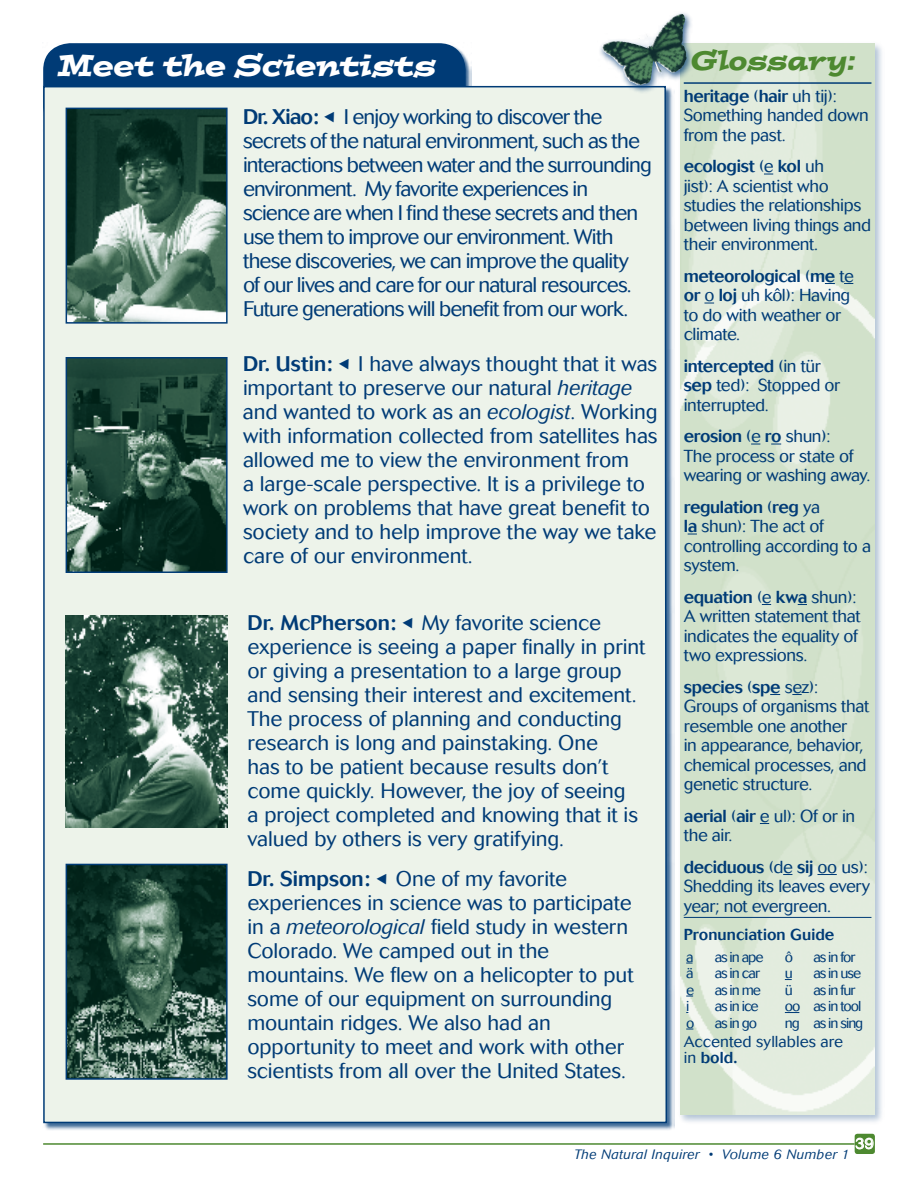
<style>
.page{position:relative;width:918px;height:1188px;background:#fff}
.page>*{position:absolute;margin:0;border:0;box-sizing:border-box;transform-origin:0 0}
.t1{font:italic 30px "Postino";letter-spacing:-.005em;color:#fff}
.t2{font:italic 27px "Postino";letter-spacing:-.005em;color:#4d8930}
.t3{font:300 21px/24px "Cosmos";letter-spacing:-.005em;color:#003b76}
.t4{font:300 21px/24px "Cosmos";letter-spacing:-.04em;color:#003b76}
.t5{font:300 17.25px/19.5px "Cosmos";letter-spacing:-.02em;color:#003b76}
.t6{font:300 15.75px/16.5px "Cosmos";letter-spacing:.005em;color:#003b76}
.t7{font:500 15.75px "Cosmos";letter-spacing:.005em;color:#003b76}
.t8{font:300 15px "Cosmos";color:#fff}
.t9{font:300 14.25px/16.5px "Cosmos";letter-spacing:-.07em;color:#003b76}
.t10{font:italic 300 13.5px "Cosmos";letter-spacing:.025em;color:#003b76}
.s1{font-weight:500}
.s2{font-family:"Quirks ICG";font-weight:400}
.s3{font-style:italic}
</style>
<div class="page">
<hr style="left:43px;top:1143px;width:812px;height:2px;background:#4d8930">
<svg style="left:855px;top:1134px;width:20px;height:20px"></svg>
<div style="left:43px;top:43px;width:423px;height:42px;background:#003b76"></div>
<div style="left:43px;top:85px;width:625px;height:1039px;background:#edf3ea"></div>
<img style="left:66px;top:615px;width:162px;height:212px">
<img style="left:69px;top:111px;width:156px;height:210px">
<div style="left:66px;top:108px;width:162px;height:216px;border:2px solid #003b76"></div>
<img style="left:69px;top:867px;width:156px;height:210px">
<div style="left:66px;top:864px;width:162px;height:216px;border:2px solid #003b76"></div>
<img style="left:69px;top:360px;width:156px;height:210px">
<div style="left:66px;top:357px;width:162px;height:216px;border:2px solid #003b76"></div>
<svg style="left:680px;top:44px;width:202px;height:1078px;background:#d4dfe2"></svg>
<img style="left:681px;top:43px;width:194px;height:1071px">
<div style="left:597px;top:9px;width:99px;height:85px;background:#003b76;opacity:.75"></div>
<img style="left:602px;top:13px;width:85px;height:72px">
<svg style="left:785px;top:1012px;width:14px;height:1px"></svg>
<hr style="left:684px;top:82px;width:187px;height:2px;background:#003b76">
<svg style="left:817px;top:874px;width:20px;height:1px"></svg>
<hr style="left:684px;top:917px;width:187px;height:1px;background:#003b76">
<h1 class="t1" style="left:58px;top:45px;width:380px">Meet the Scientists</h1>
<p class="t4" style="left:243px;top:105px;width:410px"><span class="s1">Dr. Xiao:</span> <span class="s2">6</span> I enjoy working to discover the secrets of the natural environment, such as the interactions between water and the surrounding environment. My favorite experiences in science are when I find these secrets and then use them to improve our environment. With these discoveries, we can improve the quality<br>of our lives and care for our natural resources.<br>Future generations will benefit from our work.</p>
<p class="t3" style="left:243px;top:352px;width:416px"><span class="s1">Dr. Ustin:</span> <span class="s2">6</span> I have always thought that it was important to preserve our natural <span class="s3">heritage </span>and wanted to work as an <span class="s3">ecologist</span>. Working with information collected from satellites has allowed me to view the environment from<br>a large-scale perspective. It is a privilege to work on problems that have great benefit to society and to help improve the way we take care of our environment.</p>
<p class="t3" style="left:247px;top:611px;width:399px"><span class="s1">Dr. McPherson:</span> <span class="s2">6</span> My favorite science experience is seeing a paper finally in print or giving a presentation to a large group and sensing their interest and excitement.<br>The process of planning and conducting research is long and painstaking. One<br>has to be patient because results don’t come quickly. However, the joy of seeing<br>a project completed and knowing that it is valued by others is very gratifying.</p>
<p class="t3" style="left:247px;top:867px;width:388px"><span class="s1">Dr. Simpson:</span> <span class="s2">6</span> One of my favorite experiences in science was to participate in a <span class="s3">meteorological</span> field study in western Colorado. We camped out in the mountains. We flew on a helicopter to put some of our equipment on surrounding mountain ridges. We also had an opportunity to meet and work with other scientists from all over the United States.</p>
<p class="t2" style="left:691px;top:42px;width:166px">Glossary:</p>
<p class="t5" style="left:684px;top:86px;width:187px"><span class="s1">heritage</span> (<span class="s1">hair</span> uh tij):<br>Something handed down from the past.</p>
<p class="t5" style="left:684px;top:157px;width:189px"><span class="s1">ecologist</span> (e <span class="s1">kol</span> uh<br>jist): A scientist who studies the relationships between living things and their environment.</p>
<p class="t5" style="left:684px;top:266px;width:171px"><span class="s1">meteorological</span> (<span class="s1">me</span> te <span class="s1">or</span> o <span class="s1">loj</span> uh kôl): Having to do with weather or climate.</p>
<p class="t5" style="left:684px;top:356px;width:158px"><span class="s1">intercepted</span> (in tür <span class="s1">sep</span> ted): Stopped or interrupted.</p>
<p class="t5" style="left:684px;top:427px;width:188px"><span class="s1">erosion</span> (e <span class="s1">ro</span> shun):<br>The process or state of wearing or washing away.</p>
<p class="t5" style="left:684px;top:497px;width:189px"><span class="s1">regulation</span> (<span class="s1">reg</span> ya<br><span class="s1">la</span> shun): The act of controlling according to a system.</p>
<p class="t5" style="left:684px;top:587px;width:178px"><span class="s1">equation</span> (e <span class="s1">kwa</span> shun):<br>A written statement that indicates the equality of two expressions.</p>
<p class="t5" style="left:684px;top:677px;width:187px"><span class="s1">species</span> (<span class="s1">spe</span> sez):<br>Groups of organisms that resemble one another<br>in appearance, behavior, chemical processes, and genetic structure.</p>
<p class="t5" style="left:684px;top:806px;width:173px"><span class="s1">aerial</span> (<span class="s1">air</span> e ul): Of or in the air.</p>
<p class="t5" style="left:684px;top:857px;width:188px"><span class="s1">deciduous</span> (de <span class="s1">sij</span> oo us):<br>Shedding its leaves every year; not evergreen.</p>
<p class="t7" style="left:684px;top:926px;width:152px">Pronunciation Guide</p>
<p class="t9" style="left:686px;top:949px;width:9px">a</p>
<p class="t9" style="left:715px;top:949px;width:50px">as in ape</p>
<p class="t9" style="left:686px;top:965px;width:9px">ä</p>
<p class="t9" style="left:715px;top:965px;width:47px">as in car</p>
<p class="t9" style="left:686px;top:982px;width:10px">e</p>
<p class="t9" style="left:715px;top:982px;width:48px">as in me</p>
<p class="t9" style="left:686px;top:998px;width:5px">i</p>
<p class="t9" style="left:715px;top:998px;width:45px">as in ice</p>
<p class="t9" style="left:686px;top:1015px;width:10px">o</p>
<p class="t9" style="left:715px;top:1015px;width:44px">as in go</p>
<p class="t9" style="left:785px;top:949px;width:10px">ô</p>
<p class="t9" style="left:813px;top:949px;width:44px">as in for</p>
<p class="t9" style="left:785px;top:965px;width:10px">u</p>
<p class="t9" style="left:813px;top:965px;width:49px">as in use</p>
<p class="t9" style="left:785px;top:982px;width:10px">ü</p>
<p class="t9" style="left:785px;top:982px;width:80px;text-indent:28px">as in fur oo as in tool ng as in sing</p>
<p class="t6" style="left:684px;top:1033px;width:161px">Accented syllables are in <span class="s1">bold.</span></p>
<p class="t10" style="left:574px;top:1147px;width:277px">The Natural Inquirer • Volume 6 Number 1</p>
<p class="t8" style="left:855px;top:1135px;width:20px">39</p>
</div>
